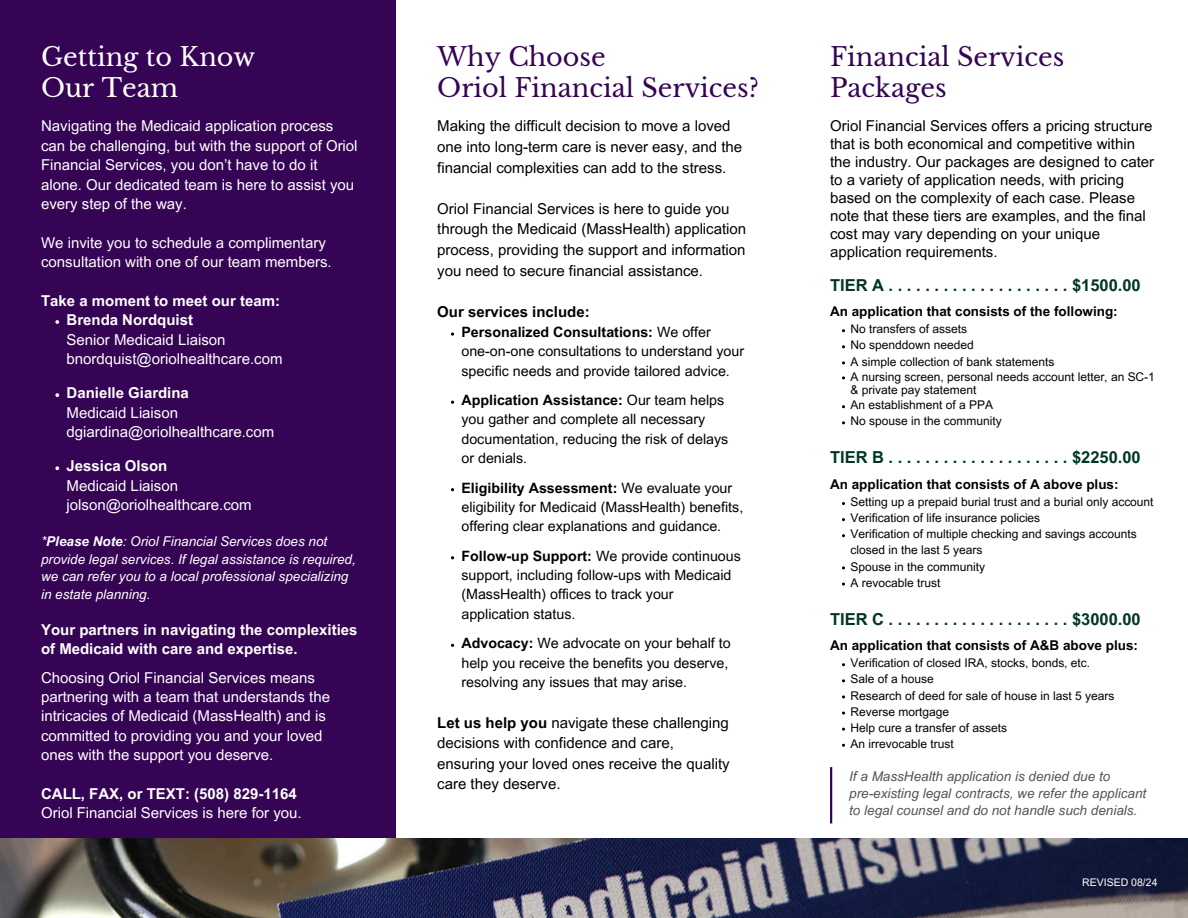
<style>
.page{position:relative;width:1188px;height:918px;background:#fff}
.page>*{position:absolute;margin:0;border:0;box-sizing:border-box;transform-origin:0 0}
.t1{font:25.5px/31.5px "Libre Baskerville";color:#360454}
.t2{font:25.5px/31.5px "Libre Baskerville";color:#fff}
.t3{font:700 16.5px "Arial MT Pro";color:#003525}
.t4{font:15px/20.5px "Arial MT Pro";color:#000}
.t5{font:15px/19.4px "Arial MT Pro";color:#fff}
.t6{font:700 15px/19.4px "Arial MT Pro";color:#fff}
.t7{font:700 15px "Arial MT Pro";color:#000}
.t8{font:14.25px/19.4px "Arial MT Pro";color:#000}
.t9{font:italic 13.5px/17.5px "Arial MT Pro";color:#fff}
.t10{font:italic 13.5px/16.8px "Arial MT Pro";color:#545454}
.t11{font:700 13.5px "Arial MT Pro";color:#000}
.t12{font:12px/13.8px "Arial MT Pro";color:#000}
.t13{font:10.5px "Arial MT Pro";color:#fff}
.s1{font-weight:700}
</style>
<div class="page">
<div style="left:0;top:0;width:396px;height:918px;background:#360454"></div>
<img style="left:0;top:838px;width:1188px;height:80px">
<svg style="left:55px;top:320px;width:4px;height:4px"></svg>
<svg style="left:55px;top:393px;width:4px;height:4px"></svg>
<svg style="left:55px;top:466px;width:4px;height:4px"></svg>
<hr style="left:830px;top:767px;width:2px;height:56px;background:#360454">
<h1 class="t2" style="left:41px;top:41px;width:216px">Getting to Know<br>Our Team</h1>
<h4 class="t5" style="left:41px;top:118px;width:318px">Navigating the Medicaid application process can be challenging, but with the support of Oriol Financial Services, you don’t have to do it alone. Our dedicated team is here to assist you every step of the way.</h4>
<h4 class="t5" style="left:41px;top:235px;width:292px">We invite you to schedule a complimentary consultation with one of our team members.</h4>
<h3 class="t6" style="left:41px;top:293px;width:241px">Take a moment to meet our team:</h3>
<p class="t5" style="left:67px;top:312px;width:217px"><span class="s1">Brenda Nordquist<br></span>Senior Medicaid Liaison bnordquist@oriolhealthcare.com</p>
<p class="t5" style="left:67px;top:385px;width:209px"><span class="s1">Danielle Giardina<br></span>Medicaid Liaison dgiardina@oriolhealthcare.com</p>
<p class="t5" style="left:67px;top:458px;width:187px"><span class="s1">Jessica Olson<br></span>Medicaid Liaison jolson@oriolhealthcare.com</p>
<h6 class="t9" style="left:41px;top:535px;width:316px">*<span class="s1">Please Note</span>: Oriol Financial Services does not provide legal services. If legal assistance is required, we can refer you to a local professional specializing in estate planning.</h6>
<h3 class="t6" style="left:41px;top:621px;width:318px">Your partners in navigating the complexities of Medicaid with care and expertise.</h3>
<h4 class="t5" style="left:41px;top:670px;width:291px">Choosing Oriol Financial Services means partnering with a team that understands the intricacies of Medicaid (MassHealth) and is committed to providing you and your loved ones with the support you deserve.</h4>
<h4 class="t5" style="left:41px;top:786px;width:262px"><span class="s1">CALL, FAX, or TEXT: (508) 829-1164<br></span>Oriol Financial Services is here for you.</h4>
<h1 class="t1" style="left:437px;top:41px;width:323px">Why Choose<br>Oriol Financial Services?</h1>
<h1 class="t4" style="left:437px;top:118px;width:306px">Making the difficult decision to move a loved one into long-term care is never easy, and the financial complexities can add to the stress.</h1>
<h4 class="t4" style="left:437px;top:200px;width:311px">Oriol Financial Services is here to guide you through the Medicaid (MassHealth) application process, providing the support and information you need to secure financial assistance.</h4>
<h4 class="t7" style="left:437px;top:306px;width:154px">Our services include:</h4>
<h3 class="t8" style="left:461px;top:324px;width:284px"><span class="s1">Personalized Consultations:</span> We offer one-on-one consultations to understand your specific needs and provide tailored advice.</h3>
<p class="t8" style="left:461px;top:392px;width:268px"><span class="s1">Application Assistance:</span> Our team helps you gather and complete all necessary documentation, reducing the risk of delays or denials.</p>
<p class="t8" style="left:461px;top:480px;width:283px"><span class="s1">Eligibility Assessment:</span> We evaluate your eligibility for Medicaid (MassHealth) benefits, offering clear explanations and guidance.</p>
<p class="t8" style="left:461px;top:548px;width:281px"><span class="s1">Follow-up Support:</span> We provide continuous support, including follow-ups with Medicaid (MassHealth) offices to track your application status.</p>
<p class="t8" style="left:461px;top:635px;width:271px"><span class="s1">Advocacy:</span> We advocate on your behalf to help you receive the benefits you deserve, resolving any issues that may arise.</p>
<p class="t4" style="left:437px;top:714px;width:294px"><span class="s1">Let us help you</span> navigate these challenging decisions with confidence and care, ensuring your loved ones receive the quality care they deserve.</p>
<h4 class="t1" style="left:830px;top:41px;width:236px">Financial Services<br>Packages</h4>
<h4 class="t4" style="left:830px;top:119px;width:326px;line-height:18px">Oriol Financial Services offers a pricing structure that is both economical and competitive within the industry. Our packages are designed to cater to a variety of application needs, with pricing based on the complexity of each case. Please note that these tiers are examples, and the final cost may vary depending on your unique application requirements.</h4>
<h2 class="t3" style="left:830px;top:279px;width:312px">TIERA....................$1500.00</h2>
<h5 class="t11" style="left:830px;top:307px;width:289px">An application that consists of the following:</h5>
<p class="t12" style="left:850px;top:324px;width:118px">No transfers of assets</p>
<p class="t12" style="left:850px;top:340px;width:125px">No spenddown needed</p>
<p class="t12" style="left:850px;top:356px;width:205px">A simple collection of bank statements</p>
<p class="t12" style="left:850px;top:371px;width:306px">A nursing screen, personal needs account letter, an SC-1 &amp; private pay statement</p>
<p class="t12" style="left:850px;top:400px;width:144px">An establishment of a PPA</p>
<p class="t12" style="left:850px;top:416px;width:153px">No spouse in the community</p>
<h2 class="t3" style="left:830px;top:451px;width:312px">TIERB....................$2250.00</h2>
<h5 class="t11" style="left:830px;top:479px;width:290px">An application that consists of A above plus:</h5>
<p class="t12" style="left:850px;top:497px;width:305px">Setting up a prepaid burial trust and a burial only account</p>
<p class="t12" style="left:850px;top:513px;width:191px">Verification of life insurance policies</p>
<p class="t12" style="left:850px;top:528px;width:288px;line-height:16px">Verification of multiple checking and savings accounts closed in the last 5 years</p>
<p class="t12" style="left:850px;top:561px;width:136px">Spouse in the community</p>
<p class="t12" style="left:850px;top:577px;width:91px">A revocable trust</p>
<h2 class="t3" style="left:830px;top:613px;width:312px">TIERC....................$3000.00</h2>
<h5 class="t11" style="left:830px;top:641px;width:310px">An application that consists of A&amp;B above plus:</h5>
<p class="t12" style="left:850px;top:658px;width:241px">Verification of closed IRA, stocks, bonds, etc.</p>
<p class="t12" style="left:850px;top:674px;width:85px">Sale of a house</p>
<p class="t12" style="left:850px;top:690px;width:265px">Research of deed for sale of house in last 5 years</p>
<p class="t12" style="left:850px;top:706px;width:100px">Reverse mortgage</p>
<p class="t12" style="left:850px;top:722px;width:158px">Help cure a transfer of assets</p>
<p class="t12" style="left:850px;top:738px;width:105px">An irrevocable trust</p>
<h6 class="t10" style="left:849px;top:770px;width:263px">If a MassHealth application is denied due to</h6>
<p class="t10" style="left:849px;top:787px;width:299px">pre-existing legal contracts, we refer the applicant to legal counsel and do not handle such denials.</p>
<p class="t13" style="left:1082px;top:879px;width:77px">REVISED 08/24</p>
</div>
